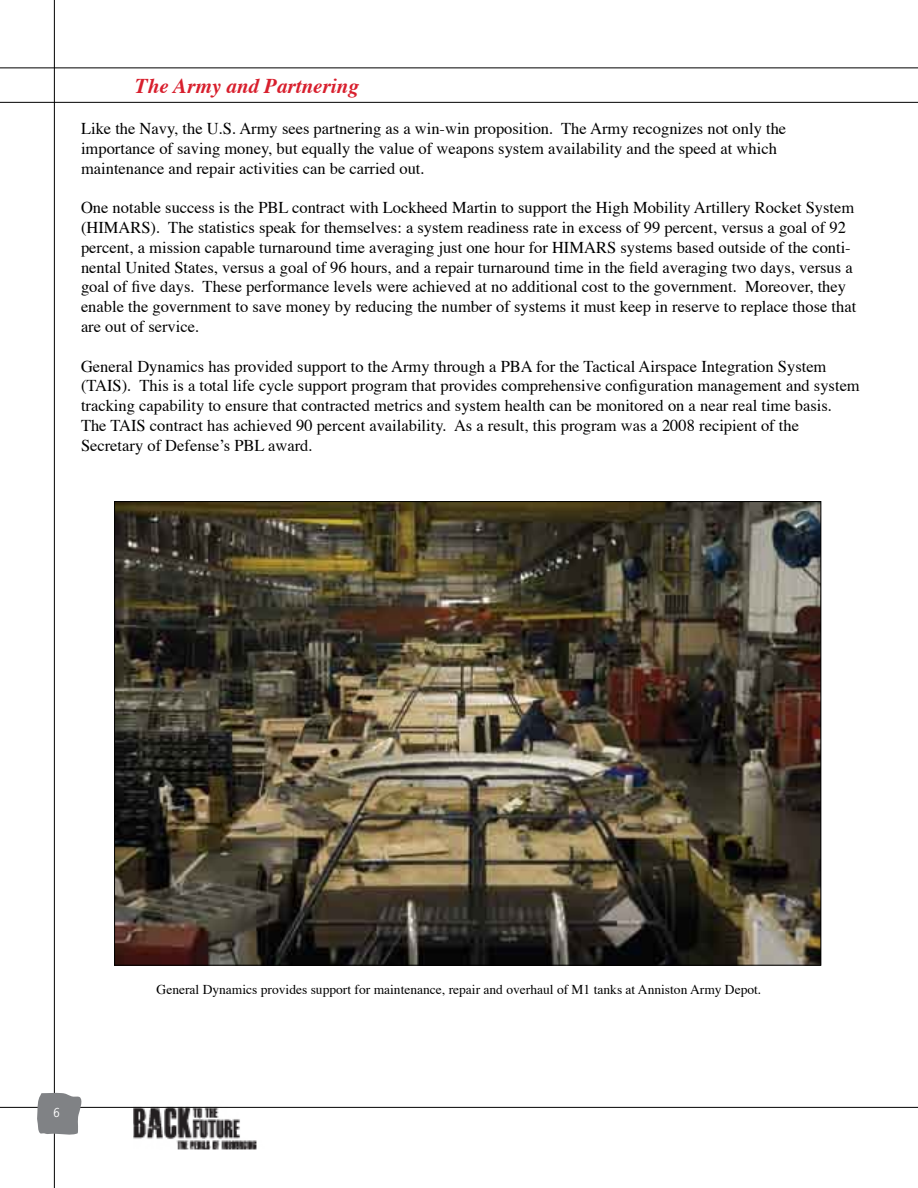
<style>
.page{position:relative;width:918px;height:1188px;background:#fff}
.page>*{position:absolute;margin:0;border:0;box-sizing:border-box;transform-origin:0 0}
.t1{font:italic 700 21px "Times";color:#d81f2d}
.t2{font:16.5px/19.8px "Times";color:#000}
.t3{font:13.5px "Times";color:#000}
.t4{font:700 12.6px "Letter Gothic Std";color:#fff}
</style>
<div class="page">
<img style="left:133px;top:1106px;width:132px;height:44px">
<hr style="left:0;top:1107px;width:918px;height:1px;background:#000">
<hr style="left:0;top:68px;width:918px;height:1px;background:#000">
<hr style="left:54px;top:0;width:1px;height:1188px;background:#000">
<svg style="left:37px;top:1093px;width:47px;height:43px"></svg>
<hr style="left:0;top:102px;width:918px;height:1px;background:#000">
<img style="left:116px;top:503px;width:703px;height:461px">
<p class="t1" style="left:135px;top:66px;width:225px">The Army and Partnering</p>
<p class="t2" style="left:81px;top:117px;width:707px">Like the Navy, the U.S. Army sees partnering as a win-win proposition. The Army recognizes not only the importance of saving money, but equally the value of weapons system availability and the speed at which maintenance and repair activities can be carried out.</p>
<p class="t2" style="left:81px;top:196px;width:777px">One notable success is the PBL contract with Lockheed Martin to support the High Mobility Artillery Rocket System (HIMARS). The statistics speak for themselves: a system readiness rate in excess of 99 percent, versus a goal of 92 percent, a mission capable turnaround time averaging just one hour for HIMARS systems based outside of the conti&shy;nental United States, versus a goal of 96 hours, and a repair turnaround time in the field averaging two days, versus a goal of five days. These performance levels were achieved at no additional cost to the government. Moreover, they enable the government to save money by reducing the number of systems it must keep in reserve to replace those that are out of service.</p>
<p class="t2" style="left:81px;top:355px;width:780px">General Dynamics has provided support to the Army through a PBA for the Tactical Airspace Integration System (TAIS). This is a total life cycle support program that provides comprehensive configuration management and system tracking capability to ensure that contracted metrics and system health can be monitored on a near real time basis.<br>The TAIS contract has achieved 90 percent availability. As a result, this program was a 2008 recipient of the Secretary of Defense’s PBL award.</p>
<p class="t4" style="left:53px;top:1105px;width:9px">6</p>
<p class="t3" style="left:157px;top:977px;width:606px">General Dynamics provides support for maintenance, repair and overhaul of M1 tanks at Anniston Army Depot.</p>
</div>
